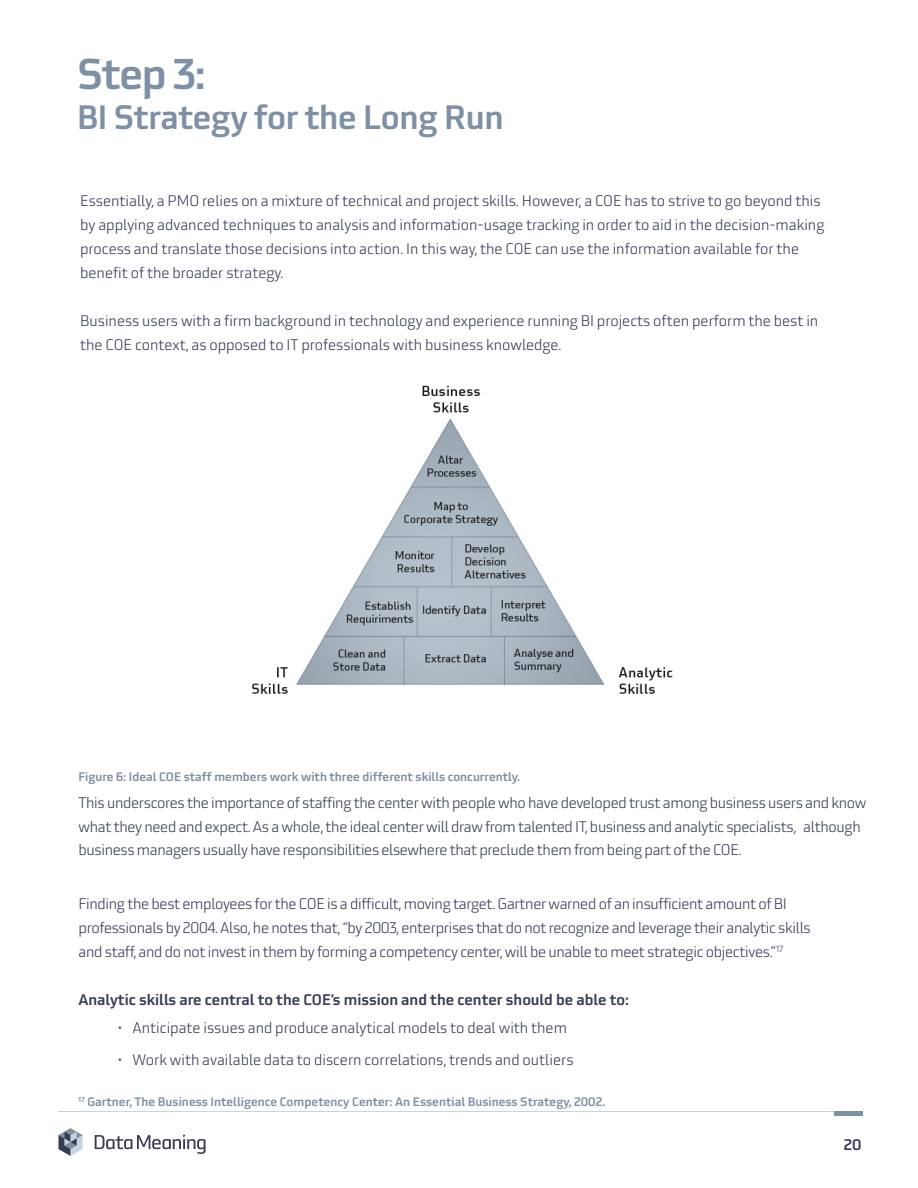
<style>
.page{position:relative;width:918px;height:1188px;background:#fff}
.page>*{position:absolute;margin:0;border:0;box-sizing:border-box;transform-origin:0 0}
.Paragraph_Style_3{font:500 42px "Utility OT";color:#7e90a5}
.Paragraph_Style_3-2{font:500 33px "Utility OT";letter-spacing:-.01em;color:#7e90a5}
.Paragraph_Style_3-3{font:300 15px/23.4px "Utility OT";letter-spacing:-.02em;color:#363d55}
.Paragraph_Style_3-4{font:300 15px/24px "Utility OT";color:#363d55}
.t1{font:500 15px "Utility OT";color:#363d55}
.Paragraph_Style_5{font:500 12px "Utility OT";color:#7e90a5}
.Paragraph_Style_3-5{font:500 12px "Utility OT";color:#7e90a5}
</style>
<div class="page">
<svg style="left:95px;top:1135px;width:111px;height:19px"></svg>
<svg style="left:58px;top:1128px;width:25px;height:28px"></svg>
<div style="left:834px;top:1111px;width:29px;height:5px;background:#7e90a5"></div>
<hr style="left:58px;top:1111px;width:805px;height:1px;background:#7e90a5">
<img style="left:251px;top:385px;width:422px;height:309px">
<p class="Paragraph_Style_3" style="left:77px;top:48px;width:130px">Step 3:</p>
<p class="Paragraph_Style_3-2" style="left:77px;top:96px;width:428px">BI Strategy for the Long Run</p>
<p class="Paragraph_Style_3-4" style="left:80px;top:189px;width:746px">Essentially, a PMO relies on a mixture of technical and project skills. However, a COE has to strive to go beyond this by applying advanced techniques to analysis and information-usage tracking in order to aid in the decision-making process and translate those decisions into action. In this way, the COE can use the information available for the benefit of the broader strategy.</p>
<p class="Paragraph_Style_3-4" style="left:80px;top:309px;width:740px">Business users with a firm background in technology and experience running BI projects often perform the best in the COE context, as opposed to IT professionals with business knowledge.</p>
<p class="Paragraph_Style_3-5" style="left:79px;top:769px;width:443px">Figure 6: Ideal COE staff members work with three different skills concurrently.</p>
<p class="Paragraph_Style_3-3" style="left:79px;top:791px;width:789px">This underscores the importance of staffing the center with people who have developed trust among business users and know what they need and expect. As a whole, the ideal center will draw from talented IT, business and analytic specialists, although business managers usually have responsibilities elsewhere that preclude them from being part of the COE.</p>
<p class="Paragraph_Style_3-3" style="left:79px;top:891px;width:734px;line-height:24px">Finding the best employees for the COE is a difficult, moving target. Gartner warned of an insufficient amount of BI professionals by 2004. Also, he notes that, “by 2003, enterprises that do not recognize and leverage their analytic skills and staff, and do not invest in them by forming a competency center, will be unable to meet strategic objectives.”<sup>17</sup></p>
<p class="t1" style="left:79px;top:990px;width:552px">Analytic skills are central to the COE’s mission and the center should be able to:</p>
<p class="Paragraph_Style_3-4" style="left:118px;top:1016px;width:451px">• Anticipate issues and produce analytical models to deal with them</p>
<p class="Paragraph_Style_3-4" style="left:118px;top:1047px;width:458px">• Work with available data to discern correlations, trends and outliers</p>
<p class="Paragraph_Style_5" style="left:78px;top:1094px;width:529px"><sup>17</sup> Gartner, The Business Intelligence Competency Center: An Essential Business Strategy, 2002.</p>
<p class="t1" style="left:844px;top:1135px;width:19px">20</p>
</div>
